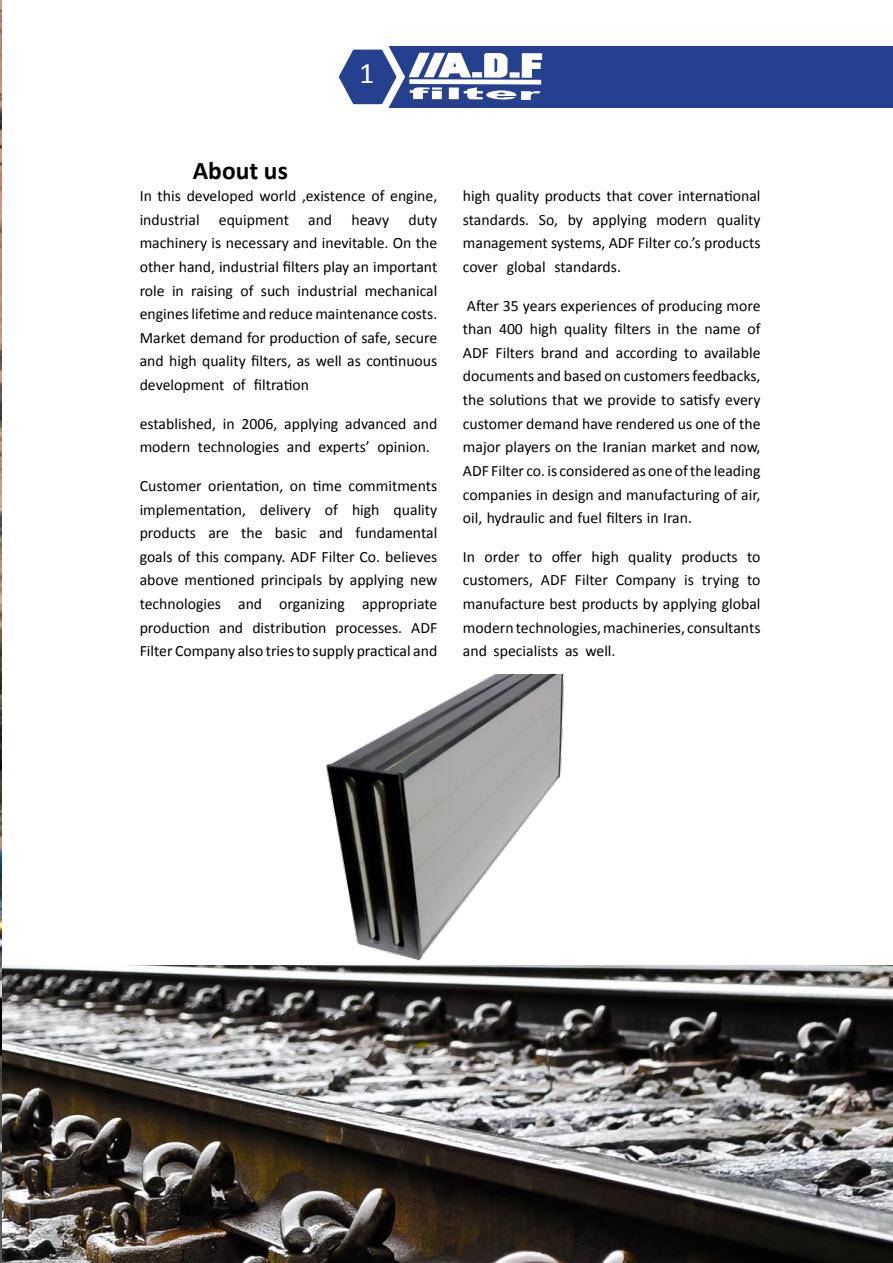
<style>
.page{position:relative;width:893px;height:1263px;background:#fff}
.page>*{position:absolute;margin:0;border:0;box-sizing:border-box;transform-origin:0 0}
.t1{font:30px "Calibri";color:#fff}
.t2{font:700 25.5px "Calibri";color:#000}
.t3{font:15.75px/23.7px "Calibri";color:#000;text-align:right}
</style>
<div class="page">
<img style="left:2px;top:965px;width:891px;height:298px">
<img style="left:323px;top:674px;width:259px;height:297px">
<div style="left:383px;top:46px;width:510px;height:62px;background:#25408f"></div>
<svg style="left:339px;top:46px;width:203px;height:62px"></svg>
<img style="left:0;top:0;width:2px;height:1263px">
<h1 class="t1" style="left:359px;top:54px;width:17px">1</h1>
<h2 class="t2" style="left:193px;top:154px;width:96px">About us</h2>
<p class="t3" style="left:140px;top:184px;width:299px">In this developed world ,existence of engine, duty</p>
<p class="t3" style="left:140px;top:208px;width:61px">industrial</p>
<p class="t3" style="left:140px;top:231px;width:299px">machinery is necessary and inevitable. On the</p>
<p class="t3" style="left:140px;top:255px;width:299px">other hand, industrial filters play an important</p>
<p class="t3" style="left:365px;top:279px;width:74px">mechanical</p>
<p class="t3" style="left:351px;top:208px;width:39px">heavy</p>
<p class="t3" style="left:308px;top:208px;width:26px">and</p>
<p class="t3" style="left:219px;top:208px;width:72px">equipment</p>
<p class="t3" style="left:240px;top:279px;width:15px">of</p>
<p class="t3" style="left:140px;top:279px;width:26px">role</p>
<p class="t3" style="left:140px;top:302px;width:299px">engineslifetimeandreducemaintenancecosts.</p>
<p class="t3" style="left:140px;top:326px;width:299px">Market demand for production of safe, secure</p>
<p class="t3" style="left:140px;top:349px;width:299px">and high quality filters, as well as continuous</p>
<p class="t3" style="left:254px;top:373px;width:57px">filtration</p>
<p class="t3" style="left:261px;top:279px;width:31px">such</p>
<p class="t3" style="left:298px;top:279px;width:61px">industrial</p>
<p class="t3" style="left:172px;top:279px;width:13px">in</p>
<p class="t3" style="left:191px;top:279px;width:43px">raising</p>
<p class="t3" style="left:233px;top:373px;width:15px">of</p>
<p class="t3" style="left:140px;top:373px;width:86px">development</p>
<p class="t3" style="left:377px;top:412px;width:62px;text-align:left;text-indent:-238px">established, in 2006, applying advanced and opinion.</p>
<p class="t3" style="left:318px;top:435px;width:53px">experts’</p>
<p class="t3" style="left:198px;top:435px;width:83px">technologies</p>
<p class="t3" style="left:140px;top:435px;width:52px">modern</p>
<p class="t3" style="left:140px;top:474px;width:299px">Customer orientation, on time commitments quality</p>
<p class="t3" style="left:287px;top:435px;width:26px">and</p>
<p class="t3" style="left:325px;top:497px;width:15px">of</p>
<p class="t3" style="left:140px;top:497px;width:108px">implementation,</p>
<p class="t3" style="left:260px;top:497px;width:52px">delivery</p>
<p class="t3" style="left:352px;top:497px;width:29px">high</p>
<p class="t3" style="left:355px;top:521px;width:83px">fundamental</p>
<p class="t3" style="left:241px;top:521px;width:23px">the</p>
<p class="t3" style="left:275px;top:521px;width:34px">basic</p>
<p class="t3" style="left:140px;top:521px;width:58px">products</p>
<p class="t3" style="left:140px;top:545px;width:299px">goals of this company. ADF Filter Co. believes</p>
<p class="t3" style="left:140px;top:568px;width:299px">above mentioned principals by applying new</p>
<p class="t3" style="left:362px;top:592px;width:77px">appropriate</p>
<p class="t3" style="left:319px;top:521px;width:26px">and</p>
<p class="t3" style="left:208px;top:521px;width:22px">are</p>
<p class="t3" style="left:140px;top:592px;width:83px">technologies</p>
<p class="t3" style="left:238px;top:592px;width:26px">and</p>
<p class="t3" style="left:279px;top:592px;width:67px">organizing</p>
<p class="t3" style="left:252px;top:616px;width:76px">distribution</p>
<p class="t3" style="left:140px;top:616px;width:299px;text-align:left">production<br>FilterCompany also tries to supply practical and</p>
<p class="t3" style="left:219px;top:616px;width:26px">and</p>
<p class="t3" style="left:411px;top:616px;width:28px">ADF</p>
<p class="t3" style="left:336px;top:616px;width:68px">processes.</p>
<p class="t3" style="left:463px;top:184px;width:299px">high quality products that cover international quality</p>
<p class="t3" style="left:568px;top:208px;width:17px">by</p>
<p class="t3" style="left:593px;top:208px;width:56px">applying</p>
<p class="t3" style="left:463px;top:208px;width:68px">standards.</p>
<p class="t3" style="left:463px;top:231px;width:299px">management systems, ADF Filter co s’. products</p>
<p class="t3" style="left:555px;top:255px;width:68px">standards.</p>
<p class="t3" style="left:656px;top:208px;width:52px">modern</p>
<p class="t3" style="left:539px;top:208px;width:21px">So,</p>
<p class="t3" style="left:507px;top:255px;width:40px">global</p>
<p class="t3" style="left:463px;top:255px;width:37px">cover</p>
<p class="t3" style="left:463px;top:293px;width:299px;text-align:justify">After 35 years experiences of producing more than 400 high quality filters in the name of ADF Filters brand and according to available documents and based on customers feedbacks, the solutions that we provide to satisfy every customer demand have rendered us one of the major players on the Iranian market and now, ADFFilterco is. consideredasoneoftheleading companies in design and manufacturing of air, oil, hydraulic and fuel filters in Iran.</p>
<p class="t3" style="left:747px;top:545px;width:15px">to</p>
<p class="t3" style="left:552px;top:545px;width:32px">offer</p>
<p class="t3" style="left:591px;top:545px;width:29px">high</p>
<p class="t3" style="left:628px;top:545px;width:45px">quality</p>
<p class="t3" style="left:484px;top:545px;width:37px">order</p>
<p class="t3" style="left:681px;top:545px;width:58px">products</p>
<p class="t3" style="left:463px;top:545px;width:14px">In</p>
<p class="t3" style="left:529px;top:545px;width:15px">to</p>
<p class="t3" style="left:575px;top:568px;width:34px">Filter</p>
<p class="t3" style="left:684px;top:568px;width:11px">is</p>
<p class="t3" style="left:702px;top:568px;width:39px">trying</p>
<p class="t3" style="left:616px;top:568px;width:62px">Company</p>
<p class="t3" style="left:541px;top:568px;width:28px">ADF</p>
<p class="t3" style="left:463px;top:568px;width:299px;text-align:left">customers,<br>manufacture best products by applying global moderntechnologies,machineries,consultants and specialists as well.</p>
<p class="t3" style="left:747px;top:568px;width:15px">to</p>
</div>
